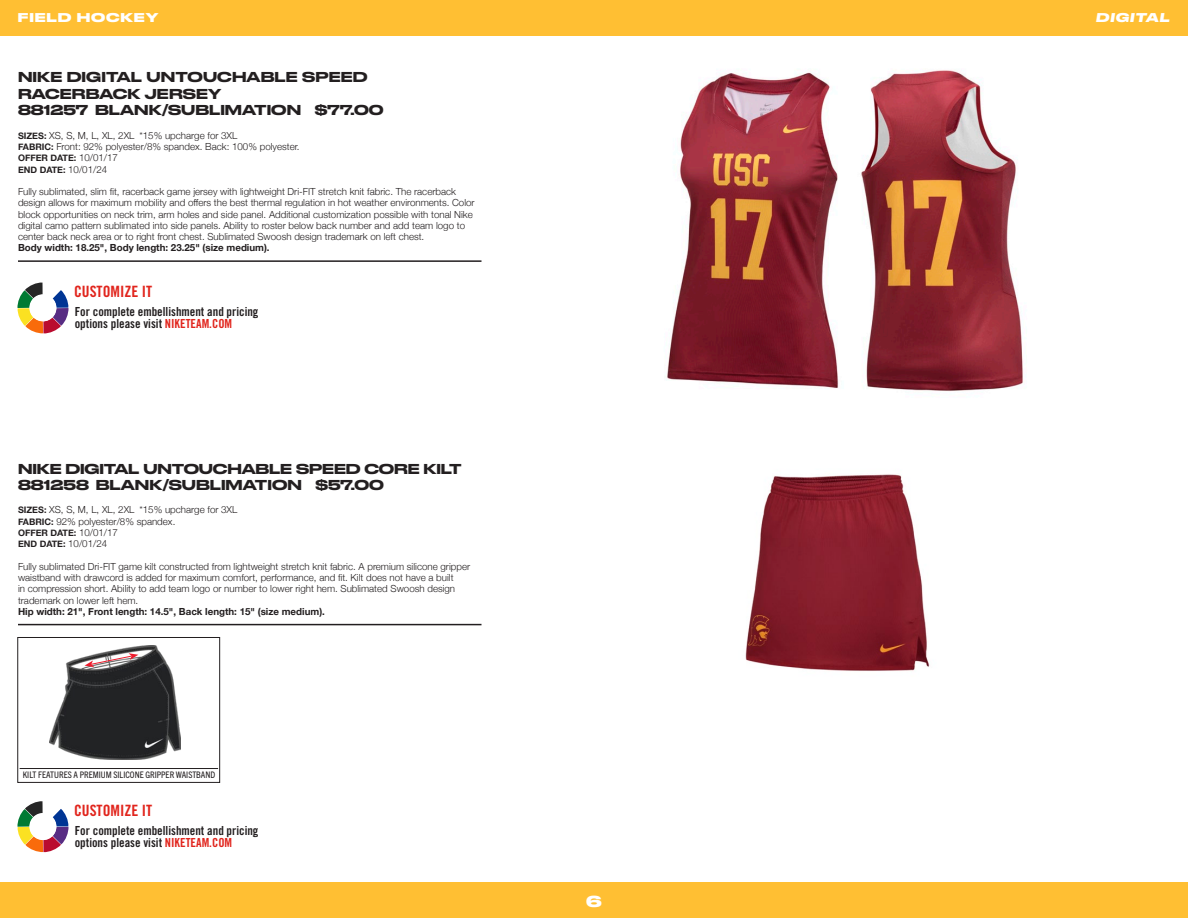
<style>
.page{position:relative;width:1188px;height:918px;background:#fff}
.page>*{position:absolute;margin:0;border:0;box-sizing:border-box;transform-origin:0 0}
.t1{font:15.6px "Trade Gothic Bold Cond Twenty";color:#e1251d}
.t2{font:700 15px "Druk Wide";color:#fff}
.Not_NEW_Paragraph{font:500 13.5px/16.5px "Druk Wide";color:#231f20}
.t3{font:12.45px/12.3px "Trade Gothic Bold Cond Twenty";color:#231f20}
.t4{font:700 12px "Druk Wide";letter-spacing:.07em;color:#fff}
.t5{font:italic 700 12px "Druk Wide";letter-spacing:.07em;color:#fff}
.BODY_COPY{font:300 9.75px/11.2px "Helvetica Neue";color:#231f20}
.BODY_COPY-2{font:700 9.75px "Helvetica Neue";color:#231f20}
.SIZE_FABRIC_DATE_Nested{font:700 9px "Helvetica Neue";color:#231f20}
.t6{font:condensed 9px "Trade Gothic Next LT Pro";color:#231f20}
.s1{font-weight:700;font-size:9px}
.s2{font-weight:300;font-size:9.75px}
.s3{color:#e1251d}
</style>
<div class="page">
<div style="left:0;top:0;width:1188px;height:36px;background:#ffbf33"></div>
<div style="left:0;top:882px;width:1188px;height:36px;background:#ffbf33"></div>
<hr style="left:18px;top:624px;width:464px;height:1px;background:#231f20">
<hr style="left:18px;top:260px;width:464px;height:2px;background:#231f20">
<img style="left:666px;top:72px;width:173px;height:316px">
<img style="left:861px;top:70px;width:162px;height:321px">
<img style="left:745px;top:474px;width:185px;height:197px">
<img style="left:49px;top:646px;width:132px;height:113px">
<div style="left:17px;top:637px;width:203px;height:146px;border:1px solid #231f20"></div>
<hr style="left:20px;top:768px;width:198px;height:1px;background:#231f20">
<svg style="left:85px;top:653px;width:53px;height:14px"></svg>
<svg style="left:17px;top:282px;width:52px;height:52px"></svg>
<div style="left:29px;top:294px;width:27px;height:27px;background:#fff;border-radius:50%"></div>
<svg style="left:17px;top:801px;width:52px;height:52px"></svg>
<div style="left:29px;top:813px;width:27px;height:27px;background:#fff;border-radius:50%"></div>
<p class="t4" style="left:18px;top:8px;width:142px">FIELD HOCKEY</p>
<p class="t5" style="left:1096px;top:8px;width:75px">DIGITAL</p>
<p class="Not_NEW_Paragraph" style="left:18px;top:68px;width:367px">NIKE DIGITAL UNTOUCHABLE SPEED<br>RACERBACK JERSEY<br>881257 BLANK/SUBLIMATION $77.00</p>
<p class="BODY_COPY" style="left:18px;top:129px;width:283px"><span class="s1">SIZES:</span> XS, S, M, L, XL, 2XL *15% upcharge for 3XL<br><span class="s1">FABRIC:</span> Front: 92% polyester/8% spandex. Back: 100% polyester.</p>
<p class="SIZE_FABRIC_DATE_Nested" style="left:18px;top:151px;width:102px">OFFER DATE: <span class="s2">10/01/17</span></p>
<p class="SIZE_FABRIC_DATE_Nested" style="left:18px;top:162px;width:91px">END DATE: <span class="s2">10/01/24</span></p>
<p class="BODY_COPY" style="left:18px;top:185px;width:458px">Fully sublimated, slim fit, racerback game jersey with lightweight Dri-FIT stretch knit fabric. The racerback design allows for maximum mobility and offers the best thermal regulation in hot weather environments. Color block opportunities on neck trim, arm holes and side panel. Additional customization possible with tonal Nike digital camo pattern sublimated into side panels. Ability to roster below back number and add team logo to center back neck area or to right front chest. Sublimated Swoosh design trademark on left chest.</p>
<p class="BODY_COPY-2" style="left:18px;top:240px;width:253px">Body width: 18.25", Body length: 23.25" (size medium).</p>
<p class="t1" style="left:74px;top:282px;width:80px">CUSTOMIZE IT</p>
<p class="t3" style="left:75px;top:305px;width:185px">For complete embellishment and pricing options please visit <span class="s3">NIKETEAM.COM</span></p>
<p class="Not_NEW_Paragraph" style="left:18px;top:459px;width:445px">NIKE DIGITAL UNTOUCHABLE SPEED CORE KILT<br>881258 BLANK/SUBLIMATION $57.00</p>
<p class="BODY_COPY" style="left:18px;top:503px;width:221px;line-height:12px"><span class="s1">SIZES:</span> XS, S, M, L, XL, 2XL *15% upcharge for 3XL<br><span class="s1">FABRIC:</span> 92% polyester/8% spandex.</p>
<p class="SIZE_FABRIC_DATE_Nested" style="left:18px;top:526px;width:102px">OFFER DATE: <span class="s2">10/01/17</span></p>
<p class="SIZE_FABRIC_DATE_Nested" style="left:18px;top:537px;width:91px">END DATE: <span class="s2">10/01/24</span></p>
<p class="BODY_COPY" style="left:18px;top:560px;width:454px">Fully sublimated Dri-FIT game kilt constructed from lightweight stretch knit fabric. A premium silicone gripper waistband with drawcord is added for maximum comfort, performance, and fit. Kilt does not have a built<br>in compression short. Ability to add team logo or number to lower right hem. Sublimated Swoosh design trademark on lower left hem.</p>
<p class="BODY_COPY-2" style="left:18px;top:604px;width:308px">Hip width: 21", Front length: 14.5", Back length: 15" (size medium).</p>
<p class="t6" style="left:23px;top:769px;width:194px">KILT FEATURES A PREMIUM SILICONE GRIPPER WAISTBAND</p>
<p class="t1" style="left:74px;top:801px;width:80px">CUSTOMIZE IT</p>
<p class="t3" style="left:75px;top:824px;width:185px">For complete embellishment and pricing options please visit <span class="s3">NIKETEAM.COM</span></p>
<h2 class="t2" style="left:586px;top:888px;width:17px">6</h2>
</div>
